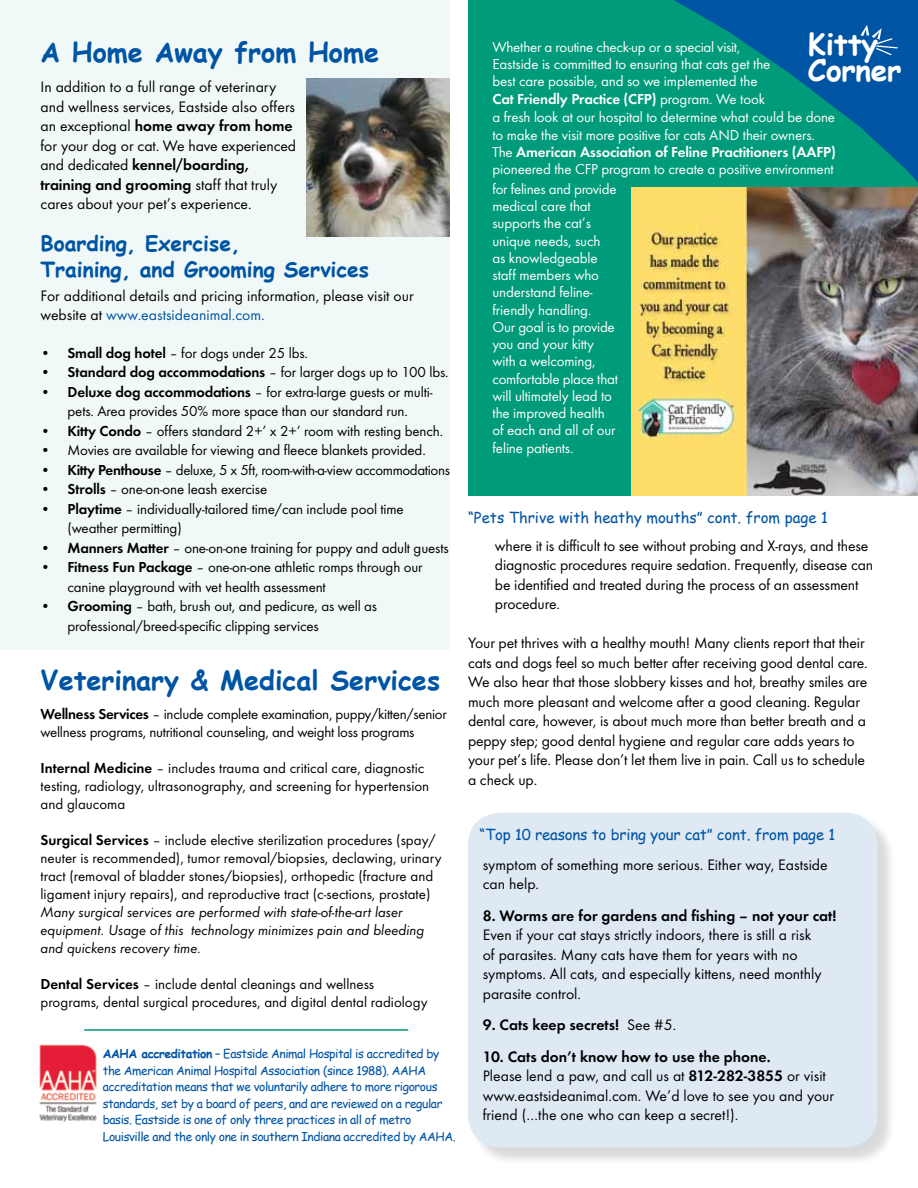
<style>
.page{position:relative;width:918px;height:1188px;background:#fff}
.page>*{position:absolute;margin:0;border:0;box-sizing:border-box;transform-origin:0 0}
.t1{font:700 29.85px/26px "Comic Sans MS";letter-spacing:-.01em;color:#fff}
.t2{font:700 27px "Comic Sans MS";color:#0054a4}
.t3{font:700 21px/25.5px "Comic Sans MS";color:#0054a4}
.t4{font:15.75px/19.5px "Function";letter-spacing:-.01em;color:#000}
.t5{font:700 15.75px "Function";color:#000}
.t6{font:15px/18px "Function";letter-spacing:-.01em;color:#000}
.t7{font:15px/17.2px "Function";letter-spacing:-.01em;color:#fff}
.t8{font:italic 15px/18px "Function";color:#000}
.t9{font:15px "Comic Sans MS";color:#0054a4}
.t10{font:700 15px "Function";letter-spacing:-.01em;color:#000}
.t11{font:12px/16.5px "Comic Sans MS";letter-spacing:-.035em;color:#0054a4}
.s1{font-weight:700}
.s2{color:#0054a4}
.s3{font-weight:400}
</style>
<div class="page">
<div style="left:470px;top:815px;width:426px;height:351px;background:#000;opacity:.3"></div>
<div style="left:468px;top:813px;width:410px;height:335px;background:#dfe9f3;border-radius:32px"></div>
<hr style="left:0;top:0;width:1px;height:1188px;background:#fff799">
<div style="left:0;top:0;width:450px;height:649px;background:#f0f9f7"></div>
<hr style="left:84px;top:1029px;width:324px;height:2px;background:#009b7a">
<div style="left:468px;top:0;width:450px;height:496px;background:#009b7a"></div>
<svg style="left:674px;top:0;width:244px;height:183px"></svg>
<svg style="left:860px;top:25px;width:39px;height:31px"></svg>
<img style="left:39px;top:1044px;width:58px;height:78px">
<img style="left:307px;top:79px;width:143px;height:158px">
<img style="left:632px;top:188px;width:286px;height:308px">
<h2 class="t2" style="left:40px;top:32px;width:340px">A Home Away from Home</h2>
<p class="t4" style="left:40px;top:77px;width:257px">In addition to a full range of veterinary and wellness services, Eastside also offers an exceptional <span class="s1">home away from home </span>for your dog or cat. We have experienced and dedicated <span class="s1">kennel/boarding, training and grooming</span> staff that truly cares about your pet’s experience.</p>
<h3 class="t3" style="left:40px;top:230px;width:330px">Boarding, Exercise,<br>Training, and Grooming Services</h3>
<p class="t4" style="left:40px;top:286px;width:375px">For additional details and pricing information, please visit our website at <span class="s2">www.eastsideanimal.com.</span></p>
<p class="t6" style="left:40px;top:344px;width:269px"><span class="s1">• Small dog hotel</span> – for dogs under 25 lbs.</p>
<p class="t10" style="left:40px;top:363px;width:410px">• Standard dog accommodations <span class="s3">– for larger dogs up to 100 lbs.</span></p>
<p class="t6" style="left:40px;top:382px;width:393px;line-height:19.5px;text-align:center"><span class="s1">• Deluxe dog accommodations</span> – for extra-large guests or multi&shy;pets. Area provides 50% more space than our standard run.</p>
<p class="t6" style="left:40px;top:422px;width:404px"><span class="s1">• Kitty Condo</span> – offers standard 2+’ x 2+’ room with resting bench.</p>
<p class="t6" style="left:40px;top:441px;width:387px">• Movies are available for viewing and fleece blankets provided.</p>
<p class="t6" style="left:40px;top:461px;width:411px"><span class="s1">• Kitty Penthouse</span> – deluxe, 5 x 5ft, room-with-a-view accommodations</p>
<p class="t6" style="left:40px;top:480px;width:228px"><span class="s1">• Strolls</span> – one-on-one leash exercise</p>
<p class="t6" style="left:68px;top:499px;width:338px;line-height:19.5px;text-indent:-27px"><span class="s1">• Playtime</span> – individually-tailored time/can include pool time (weather permitting)</p>
<p class="t6" style="left:40px;top:539px;width:410px"><span class="s1">• Manners Matter</span> – one-on-one training for puppy and adult guests</p>
<p class="t6" style="left:68px;top:557px;width:357px;line-height:19.5px;text-indent:-27px"><span class="s1">• Fitness Fun Package</span> – one-on-one athletic romps through our canine playground with vet health assessment</p>
<p class="t6" style="left:68px;top:596px;width:311px;line-height:19.5px;text-indent:-27px"><span class="s1">• Grooming</span> – bath, brush out, and pedicure, as well as professional/breed-specific clipping services</p>
<h2 class="t2" style="left:40px;top:660px;width:401px">Veterinary &amp; Medical Services</h2>
<p class="t6" style="left:40px;top:705px;width:408px"><span class="s1">Wellness Services</span> – include complete examination, puppy/kitten/senior wellness programs, nutritional counseling, and weight loss programs</p>
<p class="t6" style="left:40px;top:759px;width:390px"><span class="s1">Internal Medicine</span> – includes trauma and critical care, diagnostic testing, radiology, ultrasonography, and screening for hypertension and glaucoma</p>
<p class="t6" style="left:40px;top:831px;width:403px"><span class="s1">Surgical Services</span> – include elective sterilization procedures (spay/ neuter is recommended), tumor removal/biopsies, declawing, urinary tract (removal of bladder stones/biopsies), orthopedic (fracture and ligament injury repairs), and reproductive tract (c-sections, prostate)</p>
<p class="t8" style="left:40px;top:903px;width:385px">Many surgical services are performed with state-of-the-art laser equipment. Usage of this technology minimizes pain and bleeding and quickens recovery time.</p>
<p class="t6" style="left:40px;top:975px;width:389px"><span class="s1">Dental Services</span> – include dental cleanings and wellness programs, dental surgical procedures, and digital dental radiology</p>
<p class="t11" style="left:103px;top:1045px;width:354px"><span class="s1">AAHA accreditation</span> – Eastside Animal Hospital is accredited by the American Animal Hospital Association (since 1988). AAHA accreditation means that we voluntarily adhere to more rigorous standards, set by a board of peers, and are reviewed on a regular basis. Eastside is one of only three practices in all of metro Louisville and the only one in southern Indiana accredited by AAHA.</p>
<h1 class="t1" style="left:808px;top:31px;width:95px">Kitty<br>Corner</h1>
<p class="t7" style="left:492px;top:38px;width:280px">Whether a routine check-up or a special visit, Eastside is committed to ensuring that cats get the best care possible, and so we implemented the <span class="s1">Cat Friendly Practice (CFP)</span> program. We took</p>
<p class="t7" style="left:492px;top:109px;width:345px">a fresh look at our hospital to determine what could be done to make the visit more positive for cats AND their owners.<br>The <span class="s1">American Association of Feline Practitioners (AAFP) </span>pioneered the CFP program to create a positive environment</p>
<p class="t7" style="left:492px;top:180px;width:127px">for felines and provide medical care that supports the cat’s unique needs, such<br>as knowledgeable staff members who understand feline&shy;friendly handling.<br>Our goal is to provide you and your kitty with a welcoming, comfortable place that will ultimately lead to the improved health of each and all of our feline patients.</p>
<p class="t9" style="left:468px;top:506px;width:361px">“Pets Thrive with heathy mouths” cont. from page 1</p>
<p class="t4" style="left:495px;top:536px;width:380px">where it is difficult to see without probing and X-rays, and these diagnostic procedures require sedation. Frequently, disease can be identified and treated during the process of an assessment procedure.</p>
<p class="t4" style="left:468px;top:633px;width:401px">Your pet thrives with a healthy mouth! Many clients report that their cats and dogs feel so much better after receiving good dental care.<br>We also hear that those slobbery kisses and hot, breathy smiles are much more pleasant and welcome after a good cleaning. Regular dental care, however, is about much more than better breath and a peppy step; good dental hygiene and regular care adds years to your pet’s life. Please don’t let them live in pain. Call us to schedule a check up.</p>
<p class="t9" style="left:479px;top:824px;width:357px">“Top 10 reasons to bring your cat” cont. from page 1</p>
<p class="t4" style="left:483px;top:855px;width:347px">symptom of something more serious. Either way, Eastside can help.</p>
<p class="t5" style="left:483px;top:906px;width:355px">8. Worms are for gardens and fishing – not your cat!</p>
<p class="t4" style="left:483px;top:925px;width:341px">Even if your cat stays strictly indoors, there is still a risk of parasites. Many cats have them for years with no symptoms. All cats, and especially kittens, need monthly parasite control.</p>
<p class="t5" style="left:483px;top:1016px;width:195px">9. Cats keep secrets! <span class="s3">See #5.</span></p>
<p class="t4" style="left:483px;top:1047px;width:353px"><span class="s1">10. Cats don’t know how to use the phone.<br></span>Please lend a paw, and call us at <span class="s1">812-282-3855</span> or visit www.eastsideanimal.com. We’d love to see you and your friend (…the one who can keep a secret!).</p>
</div>
